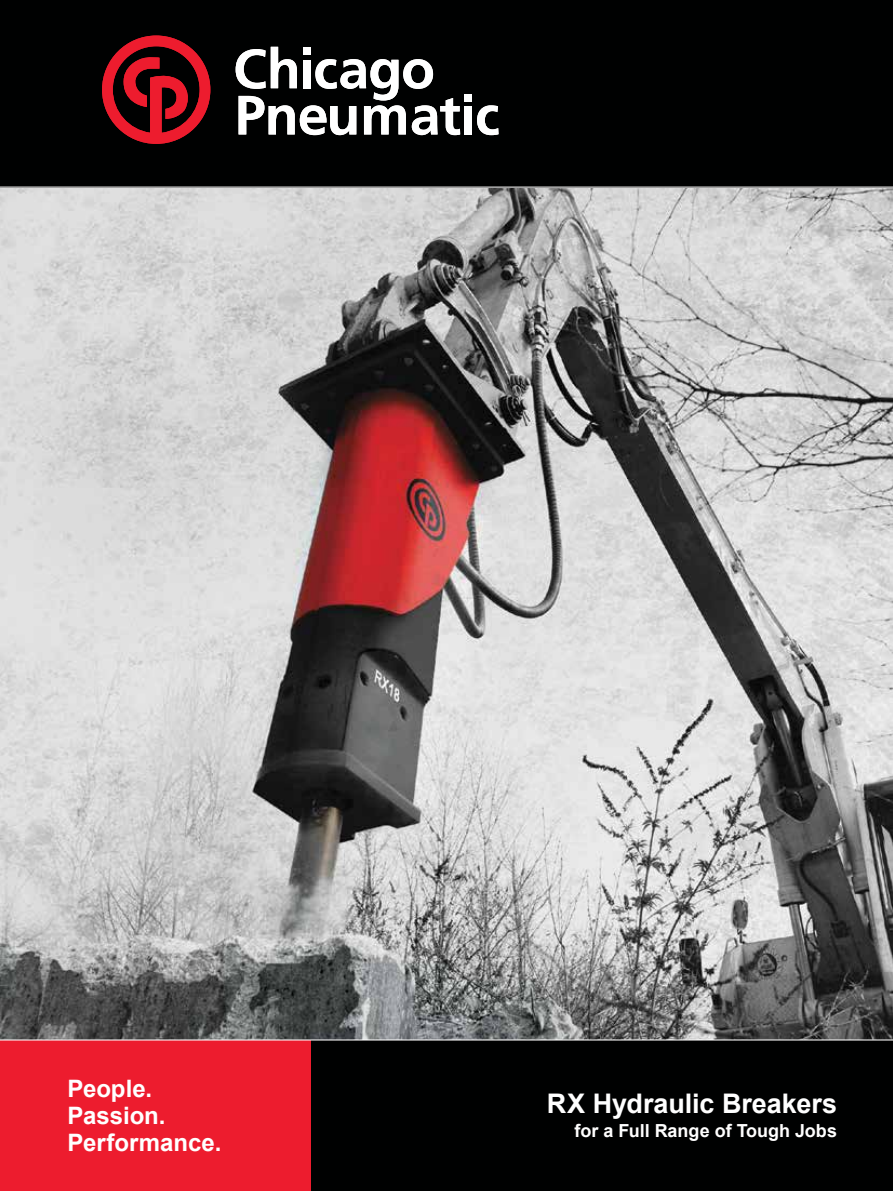
<style>
.page{position:relative;width:893px;height:1191px;background:#fff}
.page>*{position:absolute;margin:0;border:0;box-sizing:border-box;transform-origin:0 0}
.t1{font:700 27px "Arial";color:#fff}
.t2{font:700 24px/27px "Arial";color:#fff}
.t3{font:700 18px "Arial";color:#fff}
</style>
<div class="page">
<img style="left:0;top:188px;width:893px;height:851px">
<div style="left:0;top:0;width:893px;height:187px;background:#000101"></div>
<div style="left:310px;top:1040px;width:583px;height:151px;background:#000101"></div>
<div style="left:0;top:1040px;width:310px;height:151px;background:#ed1c2e"></div>
<svg style="left:236px;top:47px;width:224px;height:88px"></svg>
<div style="left:465px;top:106px;width:7px;height:28px;background:#fff"></div>
<div style="left:465px;top:94px;width:7px;height:7px;background:#fff"></div>
<svg style="left:477px;top:105px;width:22px;height:30px"></svg>
<svg style="left:102px;top:36px;width:108px;height:108px"></svg>
<p class="t2" style="left:68px;top:1076px;width:155px">People.<br>Passion.<br>Performance.</p>
<p class="t1" style="left:547px;top:1085px;width:292px">RX Hydraulic Breakers</p>
<p class="t3" style="left:575px;top:1119px;width:264px">for a Full Range of Tough Jobs</p>
</div>
